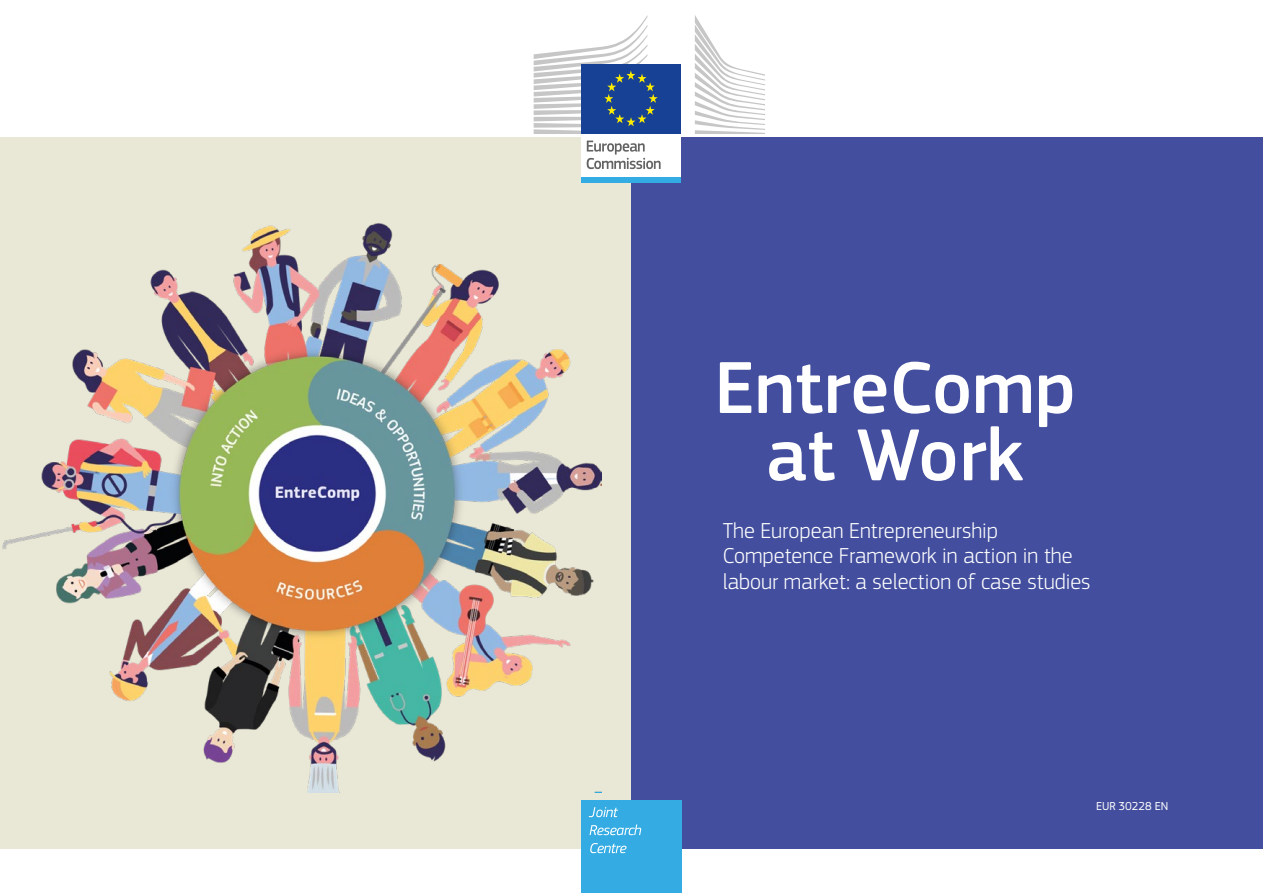
<style>
.page{position:relative;width:1263px;height:893px;background:#fff}
.page>*{position:absolute;margin:0;border:0;box-sizing:border-box;transform-origin:0 0}
.t1{font:500 76.5px/67.3px "EC Square Sans Pro";color:#fff;text-align:center}
.t2{font:300 22.5px/25.5px "EC Square Sans Pro";color:#fff}
.t3{font:12px "EC Square Sans Pro";color:#fff}
.s1{font-weight:700;color:#434f9e}
</style>
<div class="page">
<div style="left:0;top:137px;width:631px;height:711px;background:#e9e7d6"></div>
<div style="left:631px;top:137px;width:632px;height:711px;background:#434f9e"></div>
<div style="left:581px;top:800px;width:100px;height:93px;background:#34ace3"></div>
<svg style="left:590px;top:843px;width:36px;height:10px"></svg>
<svg style="left:589px;top:824px;width:52px;height:11px"></svg>
<svg style="left:589px;top:807px;width:29px;height:10px"></svg>
<div style="left:581px;top:132px;width:100px;height:46px;background:#fff"></div>
<div style="left:581px;top:64px;width:100px;height:70px;background:#164194"></div>
<svg style="left:534px;top:15px;width:124px;height:119px"></svg>
<div style="left:581px;top:177px;width:100px;height:6px;background:#33ace3"></div>
<svg style="left:695px;top:15px;width:70px;height:119px"></svg>
<svg style="left:587px;top:141px;width:74px;height:28px"></svg>
<img style="left:3px;top:223px;width:598px;height:569px">
<h1 class="t1" style="left:714px;top:356px;width:362px">EntreComp at Work</h1>
<p class="t2" style="left:723px;top:517px;width:369px">The European Entrepreneurship<br>Competence Framework in action in the labour market: a selection of case studies</p>
<p class="t3" style="left:1079px;top:798px;width:91px"><span class="s1">•</span> EUR 30228 EN</p>
</div>
